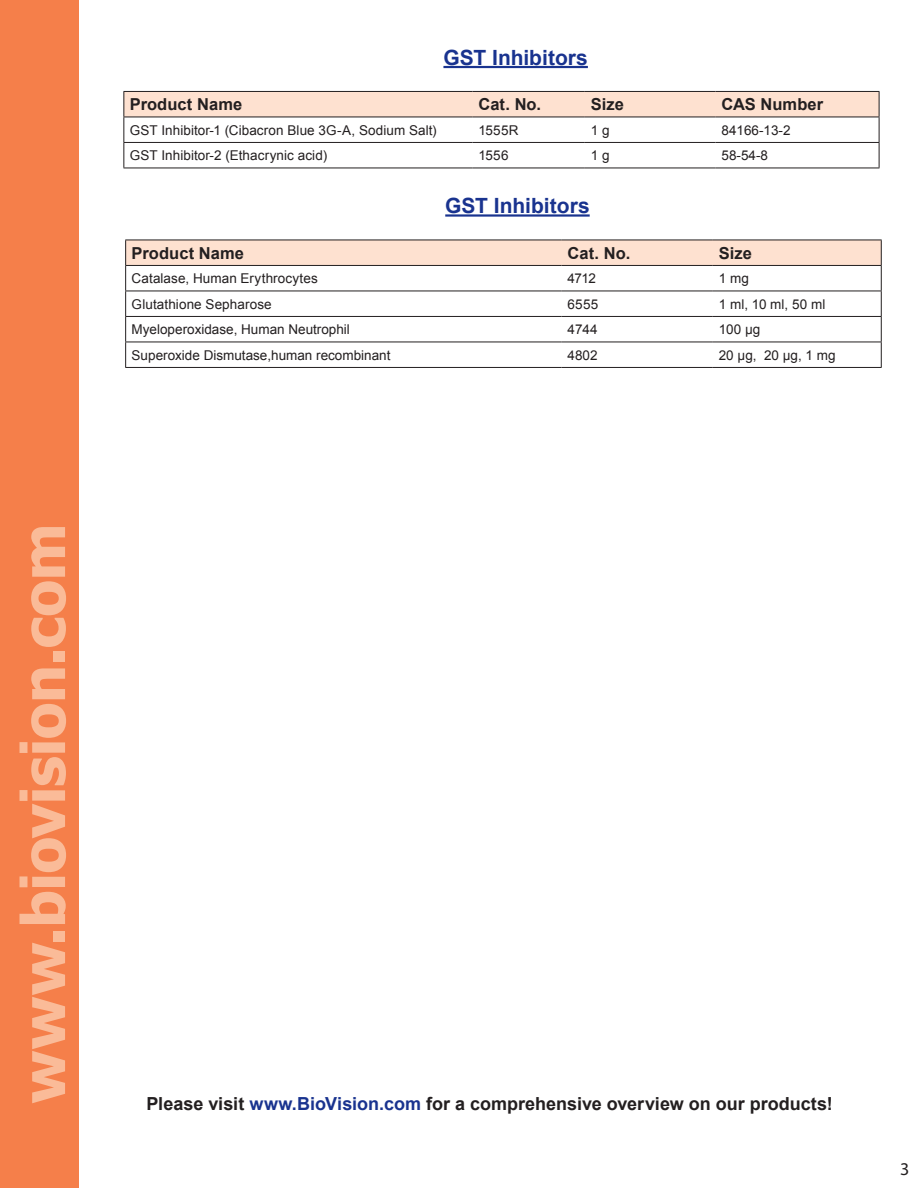
<style>
.page{position:relative;width:918px;height:1188px;background:#fff}
.page>*{position:absolute;margin:0;border:0;box-sizing:border-box;transform-origin:0 0}
.t1{font:700 60px "Tahoma";letter-spacing:-.015em;color:#fabb98}
.t2{font:700 21px "Arial";color:#19338f}
.t3{font:700 18px "Arial";color:#231f20}
.t4{font:18px "Myriad Pro";color:#231f20}
.t5{font:700 16.5px "Arial";letter-spacing:.005em;color:#231f20}
.t6{font:13.5px "Arial";color:#231f20}
.s1{color:#19338f}
</style>
<div class="page">
<div style="left:0;top:0;width:79px;height:1188px;background:#f57f4a"></div>
<hr style="left:716px;top:168px;width:163px;height:1px;background:#231f20">
<svg style="left:123px;top:91px;width:757px;height:77px"></svg>
<hr style="left:472px;top:142px;width:113px;height:1px;background:#231f20">
<hr style="left:585px;top:142px;width:131px;height:1px;background:#231f20">
<hr style="left:123px;top:168px;width:349px;height:1px;background:#231f20">
<hr style="left:472px;top:168px;width:113px;height:1px;background:#231f20">
<hr style="left:585px;top:168px;width:131px;height:1px;background:#231f20">
<hr style="left:443px;top:66px;width:145px;height:2px;background:#19338f">
<hr style="left:125px;top:367px;width:437px;height:1px;background:#231f20">
<hr style="left:562px;top:367px;width:151px;height:1px;background:#231f20">
<hr style="left:713px;top:367px;width:169px;height:1px;background:#231f20">
<svg style="left:125px;top:240px;width:757px;height:127px"></svg>
<hr style="left:713px;top:265px;width:169px;height:1px;background:#231f20">
<hr style="left:445px;top:214px;width:145px;height:3px;background:#19338f">
<p class="t2" style="left:443px;top:43px;width:146px">GST Inhibitors</p>
<p class="t5" style="left:130px;top:93px;width:114px">Product Name</p>
<p class="t5" style="left:478px;top:93px;width:64px">Cat. No.</p>
<p class="t5" style="left:591px;top:93px;width:35px">Size</p>
<p class="t5" style="left:722px;top:93px;width:103px">CAS Number</p>
<p class="t6" style="left:130px;top:121px;width:308px">GST Inhibitor-1 (Cibacron Blue 3G-A, Sodium Salt)</p>
<p class="t6" style="left:478px;top:121px;width:42px">1555R</p>
<p class="t6" style="left:591px;top:121px;width:20px">1 g</p>
<p class="t6" style="left:722px;top:121px;width:71px">84166-13-2</p>
<p class="t6" style="left:130px;top:147px;width:199px">GST Inhibitor-2 (Ethacrynic acid)</p>
<p class="t6" style="left:478px;top:147px;width:32px">1556</p>
<p class="t6" style="left:591px;top:147px;width:20px">1 g</p>
<p class="t6" style="left:722px;top:147px;width:48px">58-54-8</p>
<p class="t2" style="left:445px;top:192px;width:146px">GST Inhibitors</p>
<p class="t5" style="left:132px;top:242px;width:114px">Product Name</p>
<p class="t5" style="left:568px;top:242px;width:64px">Cat. No.</p>
<p class="t5" style="left:719px;top:242px;width:35px">Size</p>
<p class="t6" style="left:132px;top:270px;width:188px">Catalase, Human Erythrocytes</p>
<p class="t6" style="left:568px;top:270px;width:30px">4712</p>
<p class="t6" style="left:719px;top:270px;width:32px">1 mg</p>
<p class="t6" style="left:132px;top:295px;width:142px">Glutathione Sepharose</p>
<p class="t6" style="left:568px;top:295px;width:32px">6555</p>
<p class="t6" style="left:719px;top:295px;width:108px">1 ml, 10 ml, 50 ml</p>
<p class="t6" style="left:132px;top:321px;width:220px">Myeloperoxidase, Human Neutrophil</p>
<p class="t6" style="left:568px;top:321px;width:32px">4744</p>
<p class="t6" style="left:719px;top:321px;width:43px">100 µg</p>
<p class="t6" style="left:132px;top:346px;width:260px">Superoxide Dismutase,human recombinant</p>
<p class="t6" style="left:568px;top:346px;width:32px">4802</p>
<p class="t6" style="left:719px;top:346px;width:118px">20 μg, 20 μg, 1 mg</p>
<h1 class="t1" style="left:1px;top:1104px;width:582px;rotate:-90deg">www.biovision.com</h1>
<p class="t3" style="left:147px;top:1092px;width:688px">Please visit <span class="s1">www.BioVision.com</span> for a comprehensive overview on our products!</p>
<h3 class="t4" style="left:900px;top:1158px;width:11px">3</h3>
</div>
